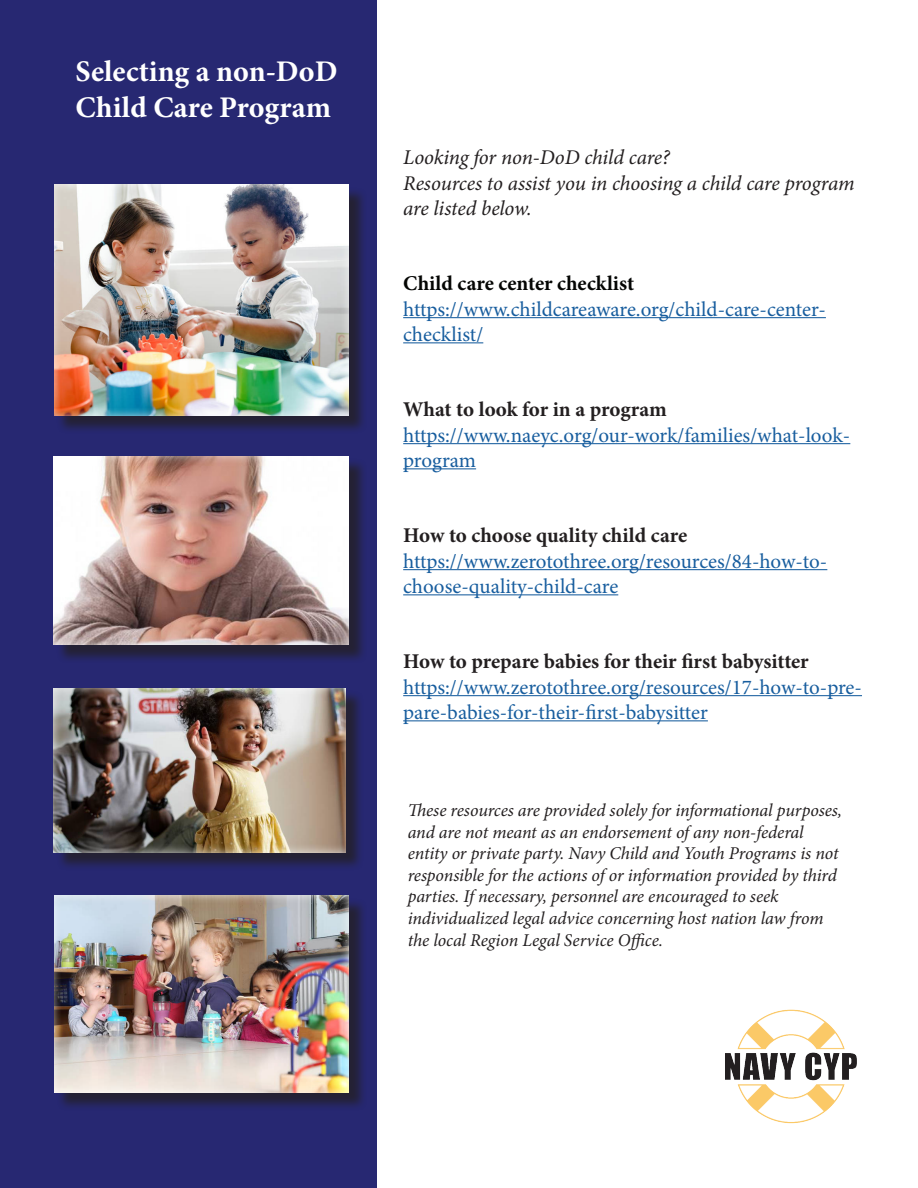
<style>
.page{position:relative;width:918px;height:1188px;background:#fff}
.page>*{position:absolute;margin:0;border:0;box-sizing:border-box;transform-origin:0 0}
.t1{font:700 30px/36px "Minion Pro";color:#fff}
.t2{font:21px/25.2px "Minion Pro";letter-spacing:-.005em;color:#175d9e}
.t3{font:700 21px "Minion Pro";letter-spacing:-.005em;color:#231f20}
.t4{font:italic 21px/25.2px "Minion Pro";letter-spacing:-.01em;color:#231f20}
.t5{font:700 21px "Minion Pro";color:#040503}
.t6{font:italic 18px/21.6px "Minion Pro";letter-spacing:-.01em;color:#231f20}
</style>
<div class="page">
<div style="left:0;top:0;width:376px;height:1188px;background:#272872"></div>
<div style="left:56px;top:898px;width:311px;height:213px;background:#231f20;opacity:.75"></div>
<div style="left:53px;top:894px;width:297px;height:198px;background:#fff;opacity:.75"></div>
<img style="left:725px;top:1009px;width:132px;height:115px">
<div style="left:56px;top:187px;width:311px;height:247px;background:#231f20;opacity:.75"></div>
<div style="left:53px;top:184px;width:297px;height:233px;background:#fff;opacity:.75"></div>
<hr style="left:403px;top:317px;width:423px;height:1px;background:#175d9e">
<hr style="left:403px;top:342px;width:80px;height:1px;background:#175d9e">
<hr style="left:403px;top:443px;width:447px;height:1px;background:#175d9e">
<hr style="left:403px;top:468px;width:73px;height:1px;background:#175d9e">
<hr style="left:403px;top:569px;width:424px;height:1px;background:#175d9e">
<hr style="left:403px;top:594px;width:215px;height:1px;background:#175d9e">
<hr style="left:403px;top:695px;width:459px;height:1px;background:#175d9e">
<hr style="left:403px;top:720px;width:305px;height:1px;background:#175d9e">
<div style="left:56px;top:690px;width:308px;height:181px;background:#231f20;opacity:.75"></div>
<div style="left:52px;top:686px;width:295px;height:168px;background:#fff;opacity:.75"></div>
<div style="left:56px;top:459px;width:311px;height:204px;background:#231f20;opacity:.75"></div>
<div style="left:51px;top:451px;width:299px;height:198px;background:#fff;opacity:.75"></div>
<p class="t1" style="left:76px;top:53px;width:263px">Selecting a non-DoD<br>Child Care Program</p>
<p class="t4" style="left:403px;top:145px;width:268px">Looking for non-DoD child care?</p>
<p class="t4" style="left:403px;top:170px;width:453px">Resources to assist you in choosing a child care program are listed below.</p>
<p class="t5" style="left:403px;top:269px;width:233px">Child care center checklist</p>
<p class="t2" style="left:403px;top:296px;width:424px">https://www.childcareaware.org/child-care-center&shy;checklist/</p>
<p class="t3" style="left:403px;top:395px;width:265px">What to look for in a program</p>
<p class="t2" style="left:403px;top:422px;width:449px">https://www.naeyc.org/our-work/families/what-look&shy;program</p>
<p class="t3" style="left:403px;top:521px;width:286px">How to choose quality child care</p>
<p class="t2" style="left:403px;top:548px;width:426px">https://www.zerotothree.org/resources/84-how-to&shy;choose-quality-child-care</p>
<p class="t3" style="left:403px;top:647px;width:407px">How to prepare babies for their first babysitter</p>
<p class="t2" style="left:403px;top:674px;width:460px">https://www.zerotothree.org/resources/17-how-to-pre&shy;pare-babies-for-their-first-babysitter</p>
<p class="t6" style="left:408px;top:799px;width:436px">These resources are provided solely for informational purposes,</p>
<p class="t6" style="left:408px;top:821px;width:398px">and are not meant as an endorsement of any non-federal</p>
<p class="t6" style="left:408px;top:843px;width:433px">entity or private party. Navy Child and Youth Programs is not</p>
<p class="t6" style="left:408px;top:864px;width:431px">responsible for the actions of or information provided by third parties. If necessary, personnel are encouraged to seek</p>
<p class="t6" style="left:408px;top:907px;width:417px">individualized legal advice concerning host nation law from</p>
<p class="t6" style="left:408px;top:929px;width:257px">the local Region Legal Service Office.</p>
</div>
